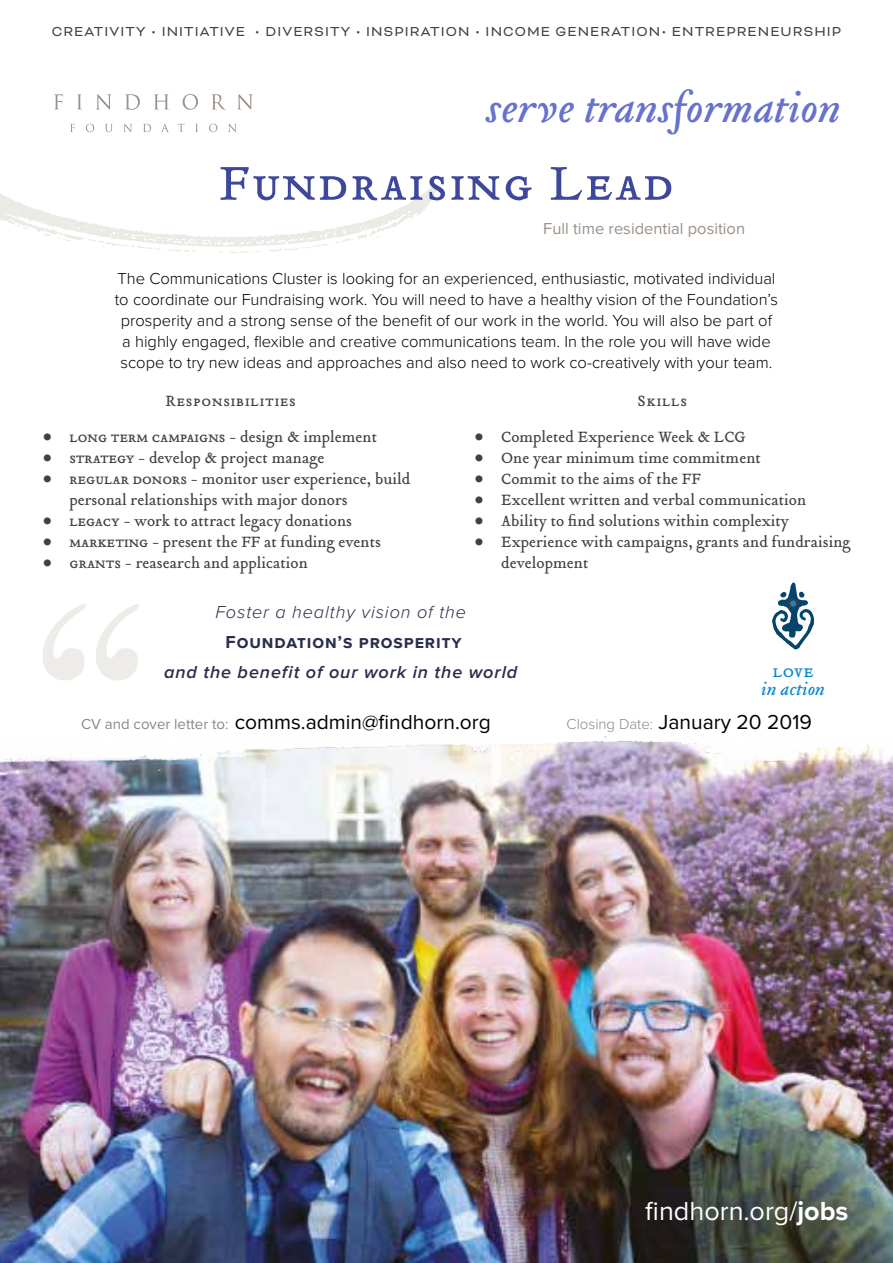
<style>
.page{position:relative;width:893px;height:1263px;background:#fff}
.page>*{position:absolute;margin:0;border:0;box-sizing:border-box;transform-origin:0 0}
.t1{font:52.5px "Tribute OT";letter-spacing:.05em;color:#3d479b}
.t2{font:italic 45px "Tribute OT";color:#6672cc}
.t3{font:27px "Proxima Nova";color:#fff}
.t4{font:21px "Proxima Nova";color:#000}
.t5{font:italic 19.2px "Tribute OT";color:#0e88cc}
.t6{font:19.2px "Tribute OT";color:#0e88cc}
.t7{font:italic 600 18px "Proxima Nova";letter-spacing:.05em;color:#2a2d4d}
.t8{font:italic 300 18px "Proxima Nova";letter-spacing:.05em;color:#2a2d4d}
.t9{font:700 18px "Proxima Nova";letter-spacing:.05em;color:#2a2d4d}
.t10{font:16.5px/21px "Tribute OT";color:#404045}
.t11{font:300 16.5px/21px "Proxima Nova";color:#000;text-align:center}
.t12{font:16.5px "Proxima Nova";color:#999089}
.t13{font:16.5px "Tribute OT";letter-spacing:.05em;color:#404045}
.t14{font:15px "Bicyclette";letter-spacing:.075em;color:#404045}
.s1{font-size:15px;color:#888891}
.s2{font-weight:300;font-size:15px;color:#888891}
.s3{font-weight:700}
</style>
<div class="page">
<img style="left:0;top:736px;width:893px;height:527px">
<svg style="left:0;top:185px;width:437px;height:68px"></svg>
<svg style="left:43px;top:604px;width:96px;height:76px"></svg>
<svg style="left:54px;top:94px;width:9px;height:15px"></svg>
<svg style="left:77px;top:94px;width:5px;height:15px"></svg>
<svg style="left:96px;top:94px;width:15px;height:16px"></svg>
<svg style="left:125px;top:94px;width:15px;height:16px"></svg>
<svg style="left:154px;top:94px;width:15px;height:15px"></svg>
<svg style="left:183px;top:94px;width:15px;height:16px"></svg>
<svg style="left:211px;top:94px;width:14px;height:15px"></svg>
<svg style="left:237px;top:94px;width:16px;height:16px"></svg>
<svg style="left:70px;top:124px;width:5px;height:8px"></svg>
<svg style="left:86px;top:124px;width:8px;height:8px"></svg>
<svg style="left:105px;top:124px;width:8px;height:8px"></svg>
<svg style="left:124px;top:124px;width:8px;height:8px"></svg>
<svg style="left:143px;top:124px;width:8px;height:8px"></svg>
<svg style="left:161px;top:124px;width:8px;height:8px"></svg>
<svg style="left:178px;top:124px;width:6px;height:8px"></svg>
<svg style="left:195px;top:124px;width:3px;height:8px"></svg>
<svg style="left:209px;top:124px;width:8px;height:8px"></svg>
<svg style="left:228px;top:124px;width:8px;height:8px"></svg>
<svg style="left:772px;top:583px;width:42px;height:66px"></svg>
<p class="t14" style="left:52px;top:23px;width:791px">CREATIVITY • INITIATIVE • DIVERSITY • INSPIRATION • INCOME GENERATION• ENTREPRENEURSHIP</p>
<h2 class="t2" style="left:486px;top:79px;width:356px">serve transformation</h2>
<h1 class="t1" style="left:219px;top:149px;width:456px">Fundraising Lead</h1>
<p class="t12" style="left:543px;top:219px;width:203px">Full time residential position</p>
<p class="t11" style="left:115px;top:268px;width:665px">The Communications Cluster is looking for an experienced, enthusiastic, motivated individual to coordinate our Fundraising work. You will need to have a healthy vision of the Foundation’s prosperity and a strong sense of the benefit of our work in the world. You will also be part of a highly engaged, flexible and creative communications team. In the role you will have wide scope to try new ideas and approaches and also need to work co-creatively with your team.</p>
<p class="t13" style="left:165px;top:390px;width:132px">Responsibilities</p>
<p class="t10" style="left:43px;top:427px;width:336px">• long term campaigns - design &amp; implement</p>
<p class="t10" style="left:43px;top:448px;width:283px">• strategy - develop &amp; project manage</p>
<p class="t10" style="left:70px;top:469px;width:342px;text-indent:-27px">• regular donors - monitor user experience, build personal relationships with major donors</p>
<p class="t10" style="left:43px;top:511px;width:311px">• legacy - work to attract legacy donations</p>
<p class="t10" style="left:43px;top:532px;width:340px">• marketing - present the FF at funding events</p>
<p class="t10" style="left:43px;top:553px;width:267px">• grants - reasearch and application</p>
<p class="t10" style="left:637px;top:391px;width:51px">Skills</p>
<p class="t10" style="left:474px;top:427px;width:273px">• Completed Experience Week &amp; LCG</p>
<p class="t10" style="left:474px;top:448px;width:288px">• One year minimum time commitment</p>
<p class="t10" style="left:474px;top:469px;width:228px">• Commit to the aims of the FF</p>
<p class="t10" style="left:474px;top:490px;width:334px">• Excellent written and verbal communication</p>
<p class="t10" style="left:474px;top:511px;width:317px">• Ability to find solutions within complexity</p>
<p class="t10" style="left:501px;top:532px;width:351px;text-indent:-27px">• Experience with campaigns, grants and fundraising development</p>
<p class="t8" style="left:215px;top:601px;width:252px">Foster a healthy vision of the</p>
<p class="t9" style="left:225px;top:628px;width:237px">Foundation’s prosperity</p>
<p class="t7" style="left:164px;top:662px;width:355px">and the benefit of our work in the world</p>
<p class="t6" style="left:773px;top:659px;width:42px">love</p>
<p class="t5" style="left:761px;top:676px;width:65px">in action</p>
<p class="t4" style="left:81px;top:710px;width:411px"><span class="s1">CV and cover letter to:</span> comms.admin@findhorn.org</p>
<p class="t4" style="left:567px;top:710px;width:247px"><span class="s2">Closing Date:</span> January 20 2019</p>
<h3 class="t3" style="left:645px;top:1196px;width:205px">findhorn.org/<span class="s3">jobs</span></h3>
</div>
